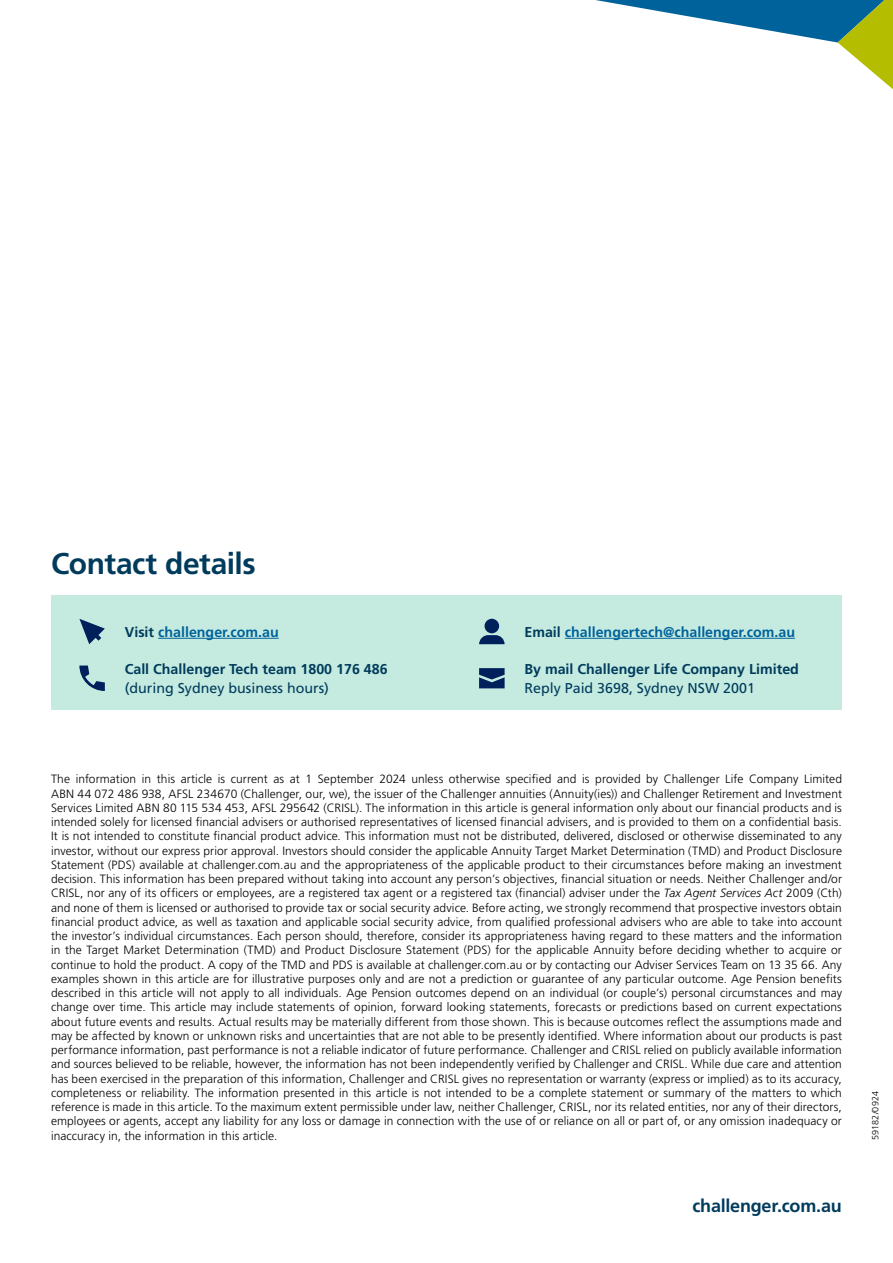
<style>
.page{position:relative;width:893px;height:1263px;background:#fff}
.page>*{position:absolute;margin:0;border:0;box-sizing:border-box;transform-origin:0 0}
.t1{font:700 30px "Frutiger LT Pro";letter-spacing:-.015em;color:#003b5c}
.t2{font:700 18px "Frutiger LT Pro";letter-spacing:-.01em;color:#003b5c}
.t3{font:700 14.25px "Frutiger LT Pro";color:#003b5c}
.t4{font:700 14.25px "Frutiger LT Pro";color:#00629b}
.t5{font:14.25px "Frutiger LT Pro";color:#003b5c}
.t6{font:300 12px/14.2px "Frutiger LT Pro";letter-spacing:.005em;color:#000;text-align:justify}
.t7{font:300 9px "Frutiger LT Pro";color:#000}
.s1{color:#003b5c}
.s2{font-style:italic}
</style>
<div class="page">
<svg style="left:595px;top:0;width:298px;height:89px"></svg>
<div style="left:51px;top:595px;width:791px;height:115px;background:#c5ebe0"></div>
<svg style="left:79px;top:619px;width:26px;height:25px"></svg>
<hr style="left:158px;top:638px;width:121px;height:1px;background:#00629b">
<svg style="left:79px;top:665px;width:26px;height:26px"></svg>
<svg style="left:479px;top:619px;width:26px;height:25px"></svg>
<hr style="left:565px;top:638px;width:230px;height:1px;background:#00629b">
<svg style="left:479px;top:668px;width:26px;height:20px"></svg>
<hr style="left:0;top:1262px;width:893px;height:1px;background:#ec008c">
<h1 class="t1" style="left:51px;top:546px;width:206px">Contact details</h1>
<p class="t4" style="left:125px;top:623px;width:156px"><span class="s1">Visit</span> challenger.com.au</p>
<p class="t3" style="left:125px;top:661px;width:264px">Call Challenger Tech team 1800 176 486</p>
<p class="t5" style="left:125px;top:680px;width:206px">(during Sydney business hours)</p>
<p class="t4" style="left:524px;top:623px;width:272px"><span class="s1">Email</span> challengertech@challenger.com.au</p>
<p class="t3" style="left:524px;top:661px;width:276px">By mail Challenger Life Company Limited</p>
<p class="t5" style="left:524px;top:680px;width:232px">Reply Paid 3698, Sydney NSW 2001</p>
<p class="t6" style="left:51px;top:772px;width:792px">The information in this article is current as at 1 September 2024 unless otherwise specified and is provided by Challenger Life Company Limited ABN 44 072 486 938, AFSL 234670 (Challenger, our, we), the issuer of the Challenger annuities (Annuity(ies)) and Challenger Retirement and Investment Services Limited ABN 80 115 534 453, AFSL 295642 (CRISL). The information in this article is general information only about our financial products and is intended solely for licensed financial advisers or authorised representatives of licensed financial advisers, and is provided to them on a confidential basis.<br>It is not intended to constitute financial product advice. This information must not be distributed, delivered, disclosed or otherwise disseminated to any investor, without our express prior approval. Investors should consider the applicable Annuity Target Market Determination (TMD) and Product Disclosure Statement (PDS) available at challenger.com.au and the appropriateness of the applicable product to their circumstances before making an investment decision. This information has been prepared without taking into account any person’s objectives, financial situation or needs. Neither Challenger and/or CRISL, nor any of its officers or employees, are a registered tax agent or a registered tax (financial) adviser under the <span class="s2">Tax Agent Services Act</span> 2009 (Cth) and none of them is licensed or authorised to provide tax or social security advice. Before acting, we strongly recommend that prospective investors obtain financial product advice, as well as taxation and applicable social security advice, from qualified professional advisers who are able to take into account the investor’s individual circumstances. Each person should, therefore, consider its appropriateness having regard to these matters and the information in the Target Market Determination (TMD) and Product Disclosure Statement (PDS) for the applicable Annuity before deciding whether to acquire or continue to hold the product. A copy of the TMD and PDS is available at challenger.com.au or by contacting our Adviser Services Team on 13 35 66. Any examples shown in this article are for illustrative purposes only and are not a prediction or guarantee of any particular outcome. Age Pension benefits described in this article will not apply to all individuals. Age Pension outcomes depend on an individual (or couple’s) personal circumstances and may change over time. This article may include statements of opinion, forward looking statements, forecasts or predictions based on current expectations about future events and results. Actual results may be materially different from those shown. This is because outcomes reflect the assumptions made and may be affected by known or unknown risks and uncertainties that are not able to be presently identified. Where information about our products is past performance information, past performance is not a reliable indicator of future performance. Challenger and CRISL relied on publicly available information and sources believed to be reliable, however, the information has not been independently verified by Challenger and CRISL. While due care and attention has been exercised in the preparation of this information, Challenger and CRISL gives no representation or warranty (express or implied) as to its accuracy, completeness or reliability. The information presented in this article is not intended to be a complete statement or summary of the matters to which reference is made in this article. To the maximum extent permissible under law, neither Challenger, CRISL, nor its related entities, nor any of their directors, employees or agents, accept any liability for any loss or damage in connection with the use of or reliance on all or part of, or any omission inadequacy or inaccuracy in, the information in this article.</p>
<h2 class="t2" style="left:692px;top:1195px;width:151px">challenger.com.au</h2>
<p class="t7" style="left:870px;top:1140px;width:50px;rotate:-90deg">59182/0924</p>
</div>
